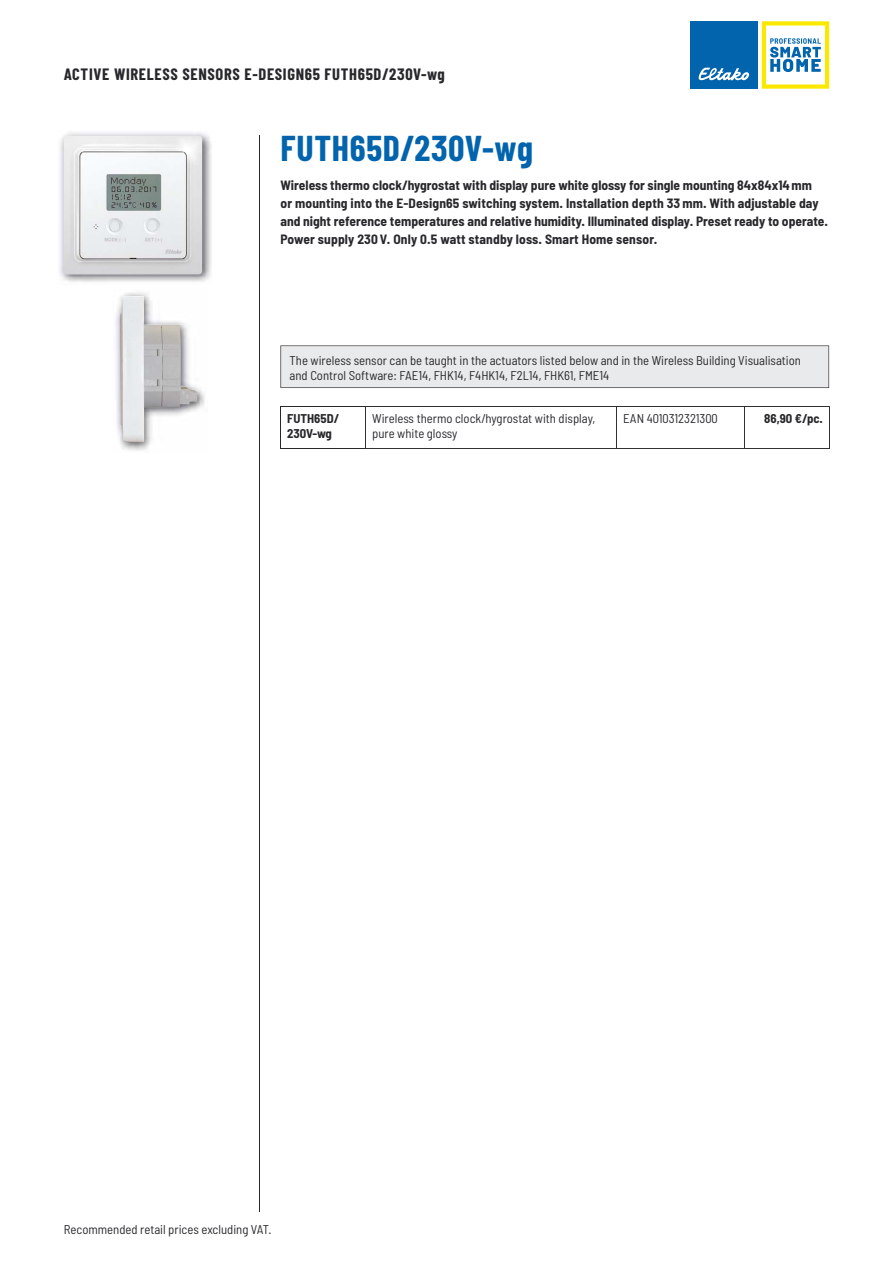
<style>
.page{position:relative;width:893px;height:1263px;background:#fff}
.page>*{position:absolute;margin:0;border:0;box-sizing:border-box;transform-origin:0 0}
.t1{font:700 36px "Barlow Condensed";letter-spacing:.015em;color:#0364ae}
.t2{font:700 16.5px "Barlow Condensed";letter-spacing:.04em;color:#28282c}
.t3{font:700 semi-condensed 13.5px/18px "Barlow";color:#28282c}
.t4{font:semi-condensed 12.75px/15px "Barlow";color:#28282c}
.t5{font:700 semi-condensed 12.75px/15px "Barlow";color:#28282c}
</style>
<div class="page">
<hr style="left:259px;top:136px;width:1px;height:1076px;background:#28282c">
<svg style="left:762px;top:21px;width:67px;height:68px"></svg>
<div style="left:690px;top:21px;width:67px;height:68px;background:#0364ae"></div>
<svg style="left:698px;top:68px;width:51px;height:13px"></svg>
<hr style="left:280px;top:406px;width:86px;height:1px;background:#28282c">
<hr style="left:280px;top:407px;width:1px;height:42px;background:#28282c">
<hr style="left:280px;top:449px;width:86px;height:1px;background:#28282c">
<hr style="left:366px;top:406px;width:464px;height:1px;background:#323031">
<hr style="left:829px;top:407px;width:1px;height:42px;background:#323031">
<hr style="left:366px;top:449px;width:251px;height:1px;background:#323031">
<hr style="left:744px;top:449px;width:86px;height:1px;background:#323031">
<hr style="left:366px;top:407px;width:1px;height:42px;background:#323031">
<hr style="left:616px;top:407px;width:1px;height:42px;background:#323031">
<hr style="left:744px;top:407px;width:1px;height:42px;background:#323031">
<hr style="left:617px;top:449px;width:127px;height:1px;background:#323031">
<div style="left:280px;top:346px;width:549px;height:42px;background:#e9eaeb"></div>
<img style="left:59px;top:132px;width:152px;height:150px">
<img style="left:64px;top:136px;width:139px;height:139px">
<img style="left:115px;top:292px;width:90px;height:159px">
<img style="left:120px;top:296px;width:77px;height:146px">
<p class="t2" style="left:64px;top:65px;width:382px">ACTIVE WIRELESS SENSORS E-DESIGN65 FUTH65D/230V-wg</p>
<h1 class="t1" style="left:280px;top:128px;width:254px">FUTH65D/230V-wg</h1>
<p class="t3" style="left:280px;top:178px;width:549px">Wireless thermo clock/hygrostat with display pure white glossy for single mounting 84x84x14 mm<br>or mounting into the E-Design65 switching system. Installation depth 33 mm. With adjustable day and night reference temperatures and relative humidity. Illuminated display. Preset ready to operate.<br>Power supply 230 V. Only 0.5 watt standby loss. Smart Home sensor.</p>
<p class="t4" style="left:290px;top:354px;width:513px">The wireless sensor can be taught in the actuators listed below and in the Wireless Building Visualisation and Control Software: FAE14, FHK14, F4HK14, F2L14, FHK61, FME14</p>
<p class="t5" style="left:287px;top:413px;width:53px">FUTH65D/<br>230V-wg</p>
<p class="t4" style="left:372px;top:413px;width:225px">Wireless thermo clock/hygrostat with display, pure white glossy</p>
<p class="t4" style="left:623px;top:413px;width:96px">EAN 4010312321300</p>
<p class="t5" style="left:764px;top:413px;width:60px">86,90 €/pc.</p>
<p class="t4" style="left:64px;top:1224px;width:209px">Recommended retail prices excluding VAT.</p>
</div>
